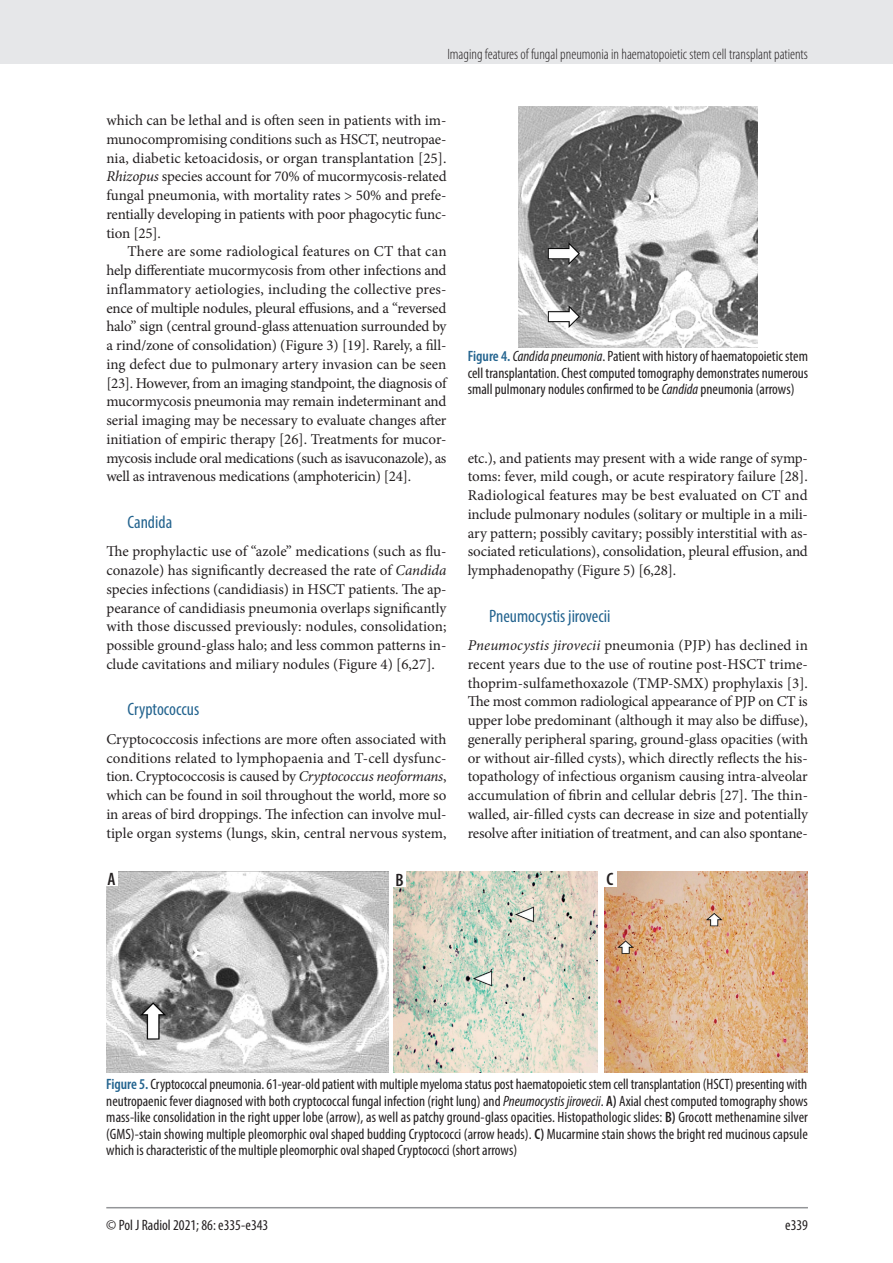
<style>
.page{position:relative;width:893px;height:1263px;background:#fff}
.page>*{position:absolute;margin:0;border:0;box-sizing:border-box;transform-origin:0 0}
.srodtytul_3{font:condensed 18px "Myriad Pro";color:#24648f}
.rycina_podpis{font:600 condensed 18px "Myriad Pro";color:#231f20}
.tekst_bez_wciecia{font:15px/18.8px "Minion Pro";letter-spacing:-.01em;color:#231f20;text-align:justify}
.rycina_podpis-2{font:condensed 15px/16.5px "Myriad Pro";color:#231f20;text-align:justify}
.tekst{font:15px/18.8px "Minion Pro";letter-spacing:-.02em;color:#231f20;text-align:justify}
.t1{font:300 condensed 15px "Myriad Pro";color:#231f20}
.s1{font-style:italic}
.s2{font-weight:600;color:#24648f}
.s3{font-weight:600}
</style>
<div class="page">
<div style="left:0;top:0;width:893px;height:64px;background:#e6e7e9"></div>
<hr style="left:106px;top:1207px;width:702px;height:1px;background:#939598">
<img style="left:518px;top:106px;width:240px;height:241px">
<img style="left:106px;top:871px;width:282px;height:201px">
<img style="left:394px;top:872px;width:203px;height:200px">
<img style="left:604px;top:872px;width:204px;height:200px">
<div style="left:105px;top:870px;width:13px;height:16px;background:#fff"></div>
<div style="left:393px;top:871px;width:13px;height:15px;background:#fff"></div>
<div style="left:604px;top:871px;width:12px;height:15px;background:#fff"></div>
<p class="t1" style="left:447px;top:45px;width:362px">Imaging features of fungal pneumonia in haematopoietic stem cell transplant patients</p>
<p class="tekst_bez_wciecia" style="left:106px;top:111px;width:342px;text-align:left">which can be lethal and is often seen in patients with im&shy;munocompromising conditions such as HSCT, neutropae&shy;nia, diabetic ketoacidosis, or organ transplantation [25].<br><span class="s1">Rhizopus</span> species account for 70% of mucormycosis-related fungal pneumonia, with mortality rates &gt; 50% and prefe&shy;rentially developing in patients with poor phagocytic func&shy;tion [25].</p>
<p class="tekst" style="left:106px;top:242px;width:342px;text-indent:21px">There are some radiological features on CT that can help differentiate mucormycosis from other infections and inflammatory aetiologies, including the collective pres&shy;ence of multiple nodules, pleural effusions, and a “reversed halo” sign (central ground-glass attenuation surrounded by a rind/zone of consolidation) (Figure 3) [19]. Rarely, a fill&shy;ing defect due to pulmonary artery invasion can be seen [23]. However, from an imaging standpoint, the diagnosis of mucormycosis pneumonia may remain indeterminant and serial imaging may be necessary to evaluate changes after initiation of empiric therapy [26]. Treatments for mucor&shy;mycosis include oral medications (such as isavuconazole), as well as intravenous medications (amphotericin) [24].</p>
<p class="srodtytul_3" style="left:128px;top:511px;width:46px">Candida</p>
<p class="tekst_bez_wciecia" style="left:106px;top:542px;width:342px">The prophylactic use of “azole” medications (such as flu&shy;conazole) has significantly decreased the rate of <span class="s1">Candida </span>species infections (candidiasis) in HSCT patients. The ap&shy;pearance of candidiasis pneumonia overlaps significantly with those discussed previously: nodules, consolidation; possible ground-glass halo; and less common patterns in&shy;clude cavitations and miliary nodules (Figure 4) [6,27].</p>
<p class="srodtytul_3" style="left:128px;top:698px;width:73px">Cryptococcus</p>
<p class="tekst_bez_wciecia" style="left:106px;top:730px;width:342px">Cryptococcosis infections are more often associated with conditions related to lymphopaenia and T-cell dysfunc&shy;tion. Cryptococcosis is caused by <span class="s1">Cryptococcus neoformans</span>, which can be found in soil throughout the world, more so in areas of bird droppings. The infection can involve mul&shy;tiple organ systems (lungs, skin, central nervous system,</p>
<p class="rycina_podpis-2" style="left:468px;top:348px;width:342px"><span class="s2">Figure 4.</span> <span class="s1">Candida pneumonia</span>. Patient with history of haematopoietic stem cell transplantation. Chest computed tomography demonstrates numerous small pulmonary nodules confirmed to be <span class="s1">Candida</span> pneumonia (arrows)</p>
<p class="tekst_bez_wciecia" style="left:468px;top:448px;width:342px">etc.), and patients may present with a wide range of symp&shy;toms: fever, mild cough, or acute respiratory failure [28].<br>Radiological features may be best evaluated on CT and include pulmonary nodules (solitary or multiple in a mili&shy;ary pattern; possibly cavitary; possibly interstitial with as&shy;sociated reticulations), consolidation, pleural effusion, and lymphadenopathy (Figure 5) [6,28].</p>
<p class="srodtytul_3" style="left:489px;top:605px;width:123px">Pneumocystis jirovecii</p>
<p class="tekst_bez_wciecia" style="left:468px;top:636px;width:342px"><span class="s1">Pneumocystis jirovecii</span> pneumonia (PJP) has declined in recent years due to the use of routine post-HSCT trime&shy;thoprim-sulfamethoxazole (TMP-SMX) prophylaxis [3].<br>The most common radiological appearance of PJP on CT is upper lobe predominant (although it may also be diffuse), generally peripheral sparing, ground-glass opacities (with or without air-filled cysts), which directly reflects the his&shy;topathology of infectious organism causing intra-alveolar accumulation of fibrin and cellular debris [27]. The thin&shy;walled, air-filled cysts can decrease in size and potentially resolve after initiation of treatment, and can also spontane-</p>
<p class="rycina_podpis" style="left:108px;top:868px;width:10px">A</p>
<p class="rycina_podpis" style="left:395px;top:869px;width:10px">B</p>
<p class="rycina_podpis" style="left:607px;top:868px;width:8px">C</p>
<p class="rycina_podpis-2" style="left:106px;top:1076px;width:703px"><span class="s2">Figure 5.</span> Cryptococcal pneumonia. 61-year-old patient with multiple myeloma status post haematopoietic stem cell transplantation (HSCT) presenting with neutropaenic fever diagnosed with both cryptococcal fungal infection (right lung) and <span class="s1">Pneumocystis jirovecii</span>. <span class="s3">A)</span> Axial chest computed tomography shows mass-like consolidation in the right upper lobe (arrow), as well as patchy ground-glass opacities. Histopathologic slides: <span class="s3">B)</span> Grocott methenamine silver (GMS)-stain showing multiple pleomorphic oval shaped budding Cryptococci (arrow heads). <span class="s3">C)</span> Mucarmine stain shows the bright red mucinous capsule which is characteristic of the multiple pleomorphic oval shaped Cryptococci (short arrows)</p>
<p class="rycina_podpis-2" style="left:106px;top:1216px;width:164px">© Pol J Radiol 2021; 86: e335-e343</p>
<p class="rycina_podpis-2" style="left:785px;top:1216px;width:24px">e339</p>
</div>
